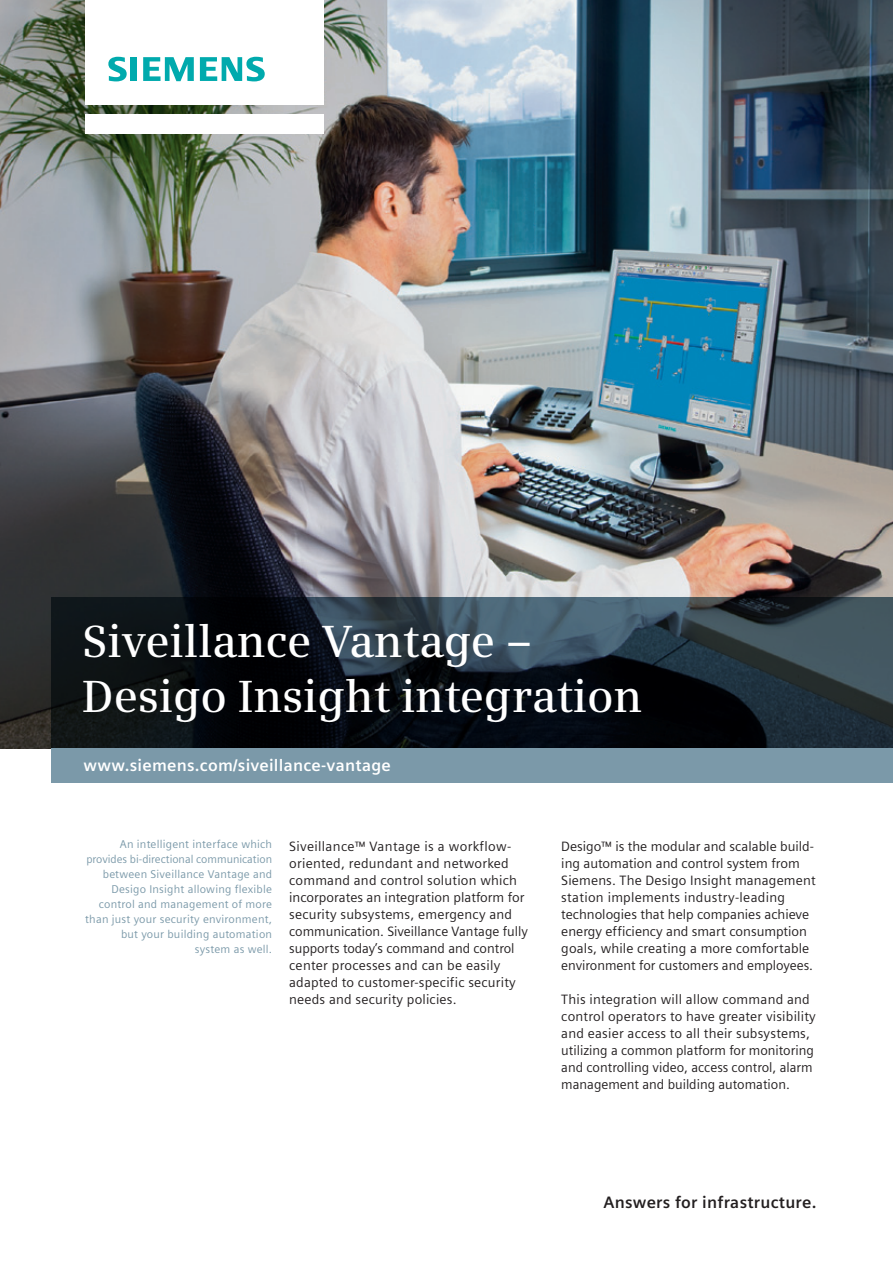
<style>
.page{position:relative;width:893px;height:1263px;background:#fff}
.page>*{position:absolute;margin:0;border:0;box-sizing:border-box;transform-origin:0 0}
.t1{font:600 45px/55.2px "Siemens Serif";letter-spacing:-.005em;color:#fff}
.t2{font:700 16.5px "Siemens Sans";letter-spacing:.015em;color:#fff}
.t3{font:700 16.5px "Siemens Sans";letter-spacing:.015em;color:#231f20}
.t4{font:13.5px/17px "Siemens Sans";letter-spacing:.005em;color:#231f20}
.t5{font:11.25px/14.9px "Siemens Sans";letter-spacing:.02em;color:#7b99a9;text-align:right}
</style>
<div class="page">
<img style="left:0;top:0;width:893px;height:748px">
<div style="left:85px;top:114px;width:238px;height:19px;background:#fff"></div>
<div style="left:85px;top:0;width:238px;height:105px;background:#fff"></div>
<svg style="left:108px;top:57px;width:19px;height:24px"></svg>
<div style="left:130px;top:57px;width:7px;height:24px;background:#00aaad"></div>
<svg style="left:143px;top:57px;width:51px;height:24px"></svg>
<svg style="left:200px;top:57px;width:65px;height:24px"></svg>
<svg style="left:51px;top:597px;width:842px;height:151px;background:#182229"></svg>
<div style="left:51px;top:748px;width:842px;height:34px;background:#7b99a9"></div>
<h1 class="t1" style="left:82px;top:613px;width:562px">Siveillance Vantage –<br>Desigo Insight integration</h1>
<p class="t2" style="left:84px;top:756px;width:309px">www.siemens.com/siveillance-vantage</p>
<p class="t5" style="left:85px;top:837px;width:188px">An intelligent interface which provides bi-directional communication between Siveillance Vantage and<br>Desigo Insight allowing flexible control and management of more than just your security environment, but your building automation system as well.</p>
<p class="t4" style="left:561px;top:837px;width:256px">Desigo™ is the modular and scalable build&shy;ing automation and control system from Siemens. The Desigo Insight management station implements industry-leading technologies that help companies achieve energy efficiency and smart consumption goals, while creating a more comfortable environment for customers and employees.</p>
<p class="t4" style="left:561px;top:990px;width:256px">This integration will allow command and control operators to have greater visibility and easier access to all their subsystems, utilizing a common platform for monitoring and controlling video, access control, alarm management and building automation.</p>
<p class="t4" style="left:289px;top:837px;width:240px">Siveillance™ Vantage is a workflow&shy;oriented, redundant and networked command and control solution which incorporates an integration platform for security subsystems, emergency and communication. Siveillance Vantage fully supports today’s command and control center processes and can be easily adapted to customer-specific security needs and security policies.</p>
<p class="t3" style="left:603px;top:1192px;width:214px">Answers for infrastructure.</p>
</div>
